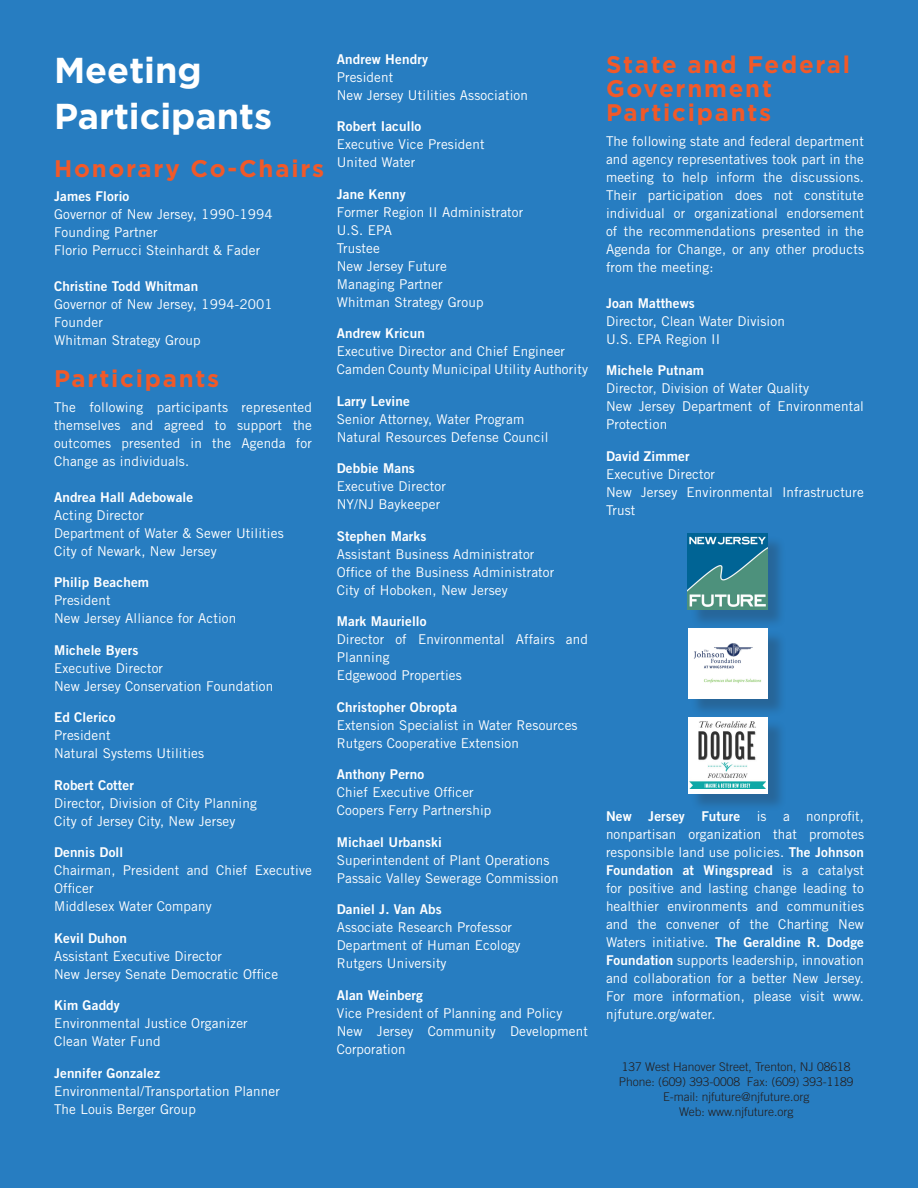
<style>
.page{position:relative;width:918px;height:1188px;background:#277dc1}
.page>*{position:absolute;margin:0;border:0;box-sizing:border-box;transform-origin:0 0}
.BoldHeadline2{font:700 36px "Gotham";color:#fff}
.Subhead2{font:700 24px/24px "Gotham";letter-spacing:.075em;color:#f15929}
.t1{font:13.5px/18px "Trade Gothic LT Std";letter-spacing:.01em;color:#fff}
.t2{font:13.5px "Trade Gothic LT Std Bd 2";letter-spacing:.01em;color:#fff}
.t3{font:300 12px "Trade Gothic LT Std";color:#231f20}
.s1{font-family:"Trade Gothic LT Std Bd 2"}
</style>
<div class="page">
<div style="left:690px;top:535px;width:96px;height:93px;background:#231f20;opacity:.24"></div>
<img style="left:688px;top:533px;width:80px;height:77px">
<div style="left:690px;top:719px;width:97px;height:93px;background:#231f20;opacity:.24"></div>
<div style="left:688px;top:717px;width:80px;height:76px;background:#fff"></div>
<img style="left:690px;top:721px;width:76px;height:68px">
<div style="left:690px;top:630px;width:97px;height:87px;background:#231f20;opacity:.25"></div>
<div style="left:688px;top:628px;width:80px;height:70px;background:#fff"></div>
<img style="left:694px;top:643px;width:67px;height:41px">
<p class="BoldHeadline2" style="left:54px;top:46px;width:149px">Meeting</p>
<p class="BoldHeadline2" style="left:54px;top:92px;width:220px">Participants</p>
<p class="Subhead2" style="left:54px;top:157px;width:272px">Honorary Co-Chairs</p>
<p class="t2" style="left:54px;top:188px;width:77px">James Florio</p>
<p class="t1" style="left:54px;top:205px;width:220px">Governor of New Jersey, 1990-1994</p>
<p class="t1" style="left:54px;top:223px;width:105px">Founding Partner</p>
<p class="t1" style="left:54px;top:241px;width:208px">Florio Perrucci Steinhardt &amp; Fader</p>
<p class="t2" style="left:54px;top:278px;width:146px">Christine Todd Whitman</p>
<p class="t1" style="left:54px;top:295px;width:220px">Governor of New Jersey, 1994-2001</p>
<p class="t1" style="left:54px;top:313px;width:50px">Founder</p>
<p class="t1" style="left:54px;top:331px;width:148px">Whitman Strategy Group</p>
<p class="Subhead2" style="left:54px;top:366px;width:167px">Participants</p>
<p class="t1" style="left:54px;top:398px;width:260px;text-align:justify">The following participants represented themselves and agreed to support the outcomes presented in the Agenda for Change as individuals.</p>
<p class="t2" style="left:54px;top:488px;width:141px">Andrea Hall Adebowale</p>
<p class="t1" style="left:54px;top:506px;width:92px">Acting Director</p>
<p class="t1" style="left:54px;top:524px;width:231px">Department of Water &amp; Sewer Utilities</p>
<p class="t1" style="left:54px;top:542px;width:164px">City of Newark, New Jersey</p>
<p class="t2" style="left:54px;top:574px;width:97px">Philip Beachem</p>
<p class="t1" style="left:54px;top:591px;width:58px">President</p>
<p class="t1" style="left:54px;top:609px;width:184px">New Jersey Alliance for Action</p>
<p class="t2" style="left:54px;top:641px;width:86px">Michele Byers</p>
<p class="t1" style="left:54px;top:659px;width:111px">Executive Director</p>
<p class="t1" style="left:54px;top:677px;width:221px">New Jersey Conservation Foundation</p>
<p class="t2" style="left:54px;top:709px;width:63px">Ed Clerico</p>
<p class="t1" style="left:54px;top:726px;width:58px">President</p>
<p class="t1" style="left:54px;top:744px;width:152px">Natural Systems Utilities</p>
<p class="t2" style="left:54px;top:776px;width:81px">Robert Cotter</p>
<p class="t1" style="left:54px;top:794px;width:204px">Director, Division of City Planning</p>
<p class="t1" style="left:54px;top:812px;width:183px">City of Jersey City, New Jersey</p>
<p class="t2" style="left:54px;top:844px;width:71px">Dennis Doll</p>
<p class="t1" style="left:54px;top:861px;width:259px">Chairman, President and Chief Executive<br>Officer</p>
<p class="t1" style="left:54px;top:897px;width:159px">Middlesex Water Company</p>
<p class="t2" style="left:54px;top:929px;width:74px">Kevil Duhon</p>
<p class="t1" style="left:54px;top:947px;width:169px">Assistant Executive Director</p>
<p class="t1" style="left:54px;top:965px;width:226px">New Jersey Senate Democratic Office</p>
<p class="t2" style="left:54px;top:997px;width:67px">Kim Gaddy</p>
<p class="t1" style="left:54px;top:1014px;width:195px">Environmental Justice Organizer</p>
<p class="t1" style="left:54px;top:1032px;width:108px">Clean Water Fund</p>
<p class="t2" style="left:54px;top:1064px;width:108px">Jennifer Gonzalez</p>
<p class="t1" style="left:54px;top:1082px;width:227px">Environmental/Transportation Planner</p>
<p class="t1" style="left:54px;top:1100px;width:143px">The Louis Berger Group</p>
<p class="t2" style="left:337px;top:51px;width:93px">Andrew Hendry</p>
<p class="t1" style="left:337px;top:68px;width:58px">President</p>
<p class="t1" style="left:337px;top:86px;width:193px">New Jersey Utilities Association</p>
<p class="t2" style="left:337px;top:118px;width:86px">Robert Iacullo</p>
<p class="t1" style="left:337px;top:135px;width:149px">Executive Vice President</p>
<p class="t1" style="left:337px;top:153px;width:80px">United Water</p>
<p class="t2" style="left:337px;top:186px;width:71px">Jane Kenny</p>
<p class="t1" style="left:337px;top:203px;width:188px">Former Region II Administrator</p>
<p class="t1" style="left:337px;top:221px;width:57px">U.S. EPA</p>
<p class="t1" style="left:337px;top:239px;width:45px">Trustee</p>
<p class="t1" style="left:337px;top:257px;width:112px">New Jersey Future</p>
<p class="t1" style="left:337px;top:275px;width:107px">Managing Partner</p>
<p class="t1" style="left:337px;top:293px;width:148px">Whitman Strategy Group</p>
<p class="t2" style="left:337px;top:325px;width:90px">Andrew Kricun</p>
<p class="t1" style="left:337px;top:342px;width:230px">Executive Director and Chief Engineer</p>
<p class="t1" style="left:337px;top:360px;width:253px">Camden County Municipal Utility Authority</p>
<p class="t2" style="left:337px;top:393px;width:75px">Larry Levine</p>
<p class="t1" style="left:337px;top:410px;width:189px">Senior Attorney, Water Program</p>
<p class="t1" style="left:337px;top:428px;width:213px">Natural Resources Defense Council</p>
<p class="t2" style="left:337px;top:460px;width:80px">Debbie Mans</p>
<p class="t1" style="left:337px;top:477px;width:111px">Executive Director</p>
<p class="t1" style="left:337px;top:495px;width:105px">NY/NJ Baykeeper</p>
<p class="t2" style="left:337px;top:528px;width:91px">Stephen Marks</p>
<p class="t1" style="left:337px;top:545px;width:199px">Assistant Business Administrator</p>
<p class="t1" style="left:337px;top:563px;width:219px">Office of the Business Administrator</p>
<p class="t1" style="left:337px;top:581px;width:173px">City of Hoboken, New Jersey</p>
<p class="t2" style="left:337px;top:613px;width:91px">Mark Mauriello</p>
<p class="t1" style="left:337px;top:630px;width:253px">Director of Environmental Affairs and<br>Planning</p>
<p class="t1" style="left:337px;top:666px;width:127px">Edgewood Properties</p>
<p class="t2" style="left:337px;top:699px;width:122px">Christopher Obropta</p>
<p class="t1" style="left:337px;top:716px;width:242px">Extension Specialist in Water Resources</p>
<p class="t1" style="left:337px;top:734px;width:184px">Rutgers Cooperative Extension</p>
<p class="t2" style="left:337px;top:766px;width:89px">Anthony Perno</p>
<p class="t1" style="left:337px;top:783px;width:139px">Chief Executive Officer</p>
<p class="t1" style="left:337px;top:801px;width:156px">Coopers Ferry Partnership</p>
<p class="t2" style="left:337px;top:834px;width:107px">Michael Urbanski</p>
<p class="t1" style="left:337px;top:851px;width:214px">Superintendent of Plant Operations</p>
<p class="t1" style="left:337px;top:869px;width:223px">Passaic Valley Sewerage Commission</p>
<p class="t2" style="left:337px;top:901px;width:107px">Daniel J. Van Abs</p>
<p class="t1" style="left:337px;top:918px;width:177px">Associate Research Professor</p>
<p class="t1" style="left:337px;top:936px;width:185px">Department of Human Ecology</p>
<p class="t1" style="left:337px;top:954px;width:111px">Rutgers University</p>
<p class="t2" style="left:337px;top:987px;width:88px">Alan Weinberg</p>
<p class="t1" style="left:337px;top:1004px;width:227px">Vice President of Planning and Policy</p>
<p class="t1" style="left:337px;top:1022px;width:253px">New Jersey Community Development<br>Corporation</p>
<p class="Subhead2" style="left:606px;top:53px;width:246px">State and Federal<br>Government<br>Participants</p>
<p class="t1" style="left:606px;top:132px;width:260px;text-align:justify">The following state and federal department and agency representatives took part in the meeting to help inform the discussions.<br>Their participation does not constitute individual or organizational endorsement of the recommendations presented in the Agenda for Change, or any other products from the meeting:</p>
<p class="t2" style="left:606px;top:295px;width:90px">Joan Matthews</p>
<p class="t1" style="left:606px;top:312px;width:180px">Director, Clean Water Division</p>
<p class="t1" style="left:606px;top:330px;width:116px">U.S. EPA Region II</p>
<p class="t2" style="left:606px;top:362px;width:100px">Michele Putnam</p>
<p class="t1" style="left:606px;top:379px;width:205px">Director, Division of Water Quality</p>
<p class="t1" style="left:606px;top:397px;width:259px">New Jersey Department of Environmental<br>Protection</p>
<p class="t2" style="left:606px;top:448px;width:85px">David Zimmer</p>
<p class="t1" style="left:606px;top:465px;width:111px">Executive Director</p>
<p class="t1" style="left:606px;top:483px;width:259px">New Jersey Environmental Infrastructure<br>Trust</p>
<p class="t1" style="left:606px;top:807px;width:260px;text-align:justify"><span class="s1">New Jersey Future</span> is a nonprofit, nonpartisan organization that promotes responsible land use policies. <span class="s1">The Johnson Foundation at Wingspread</span> is a catalyst for positive and lasting change leading to healthier environments and communities and the convener of the Charting New Waters initiative. <span class="s1">The Geraldine R. Dodge Foundation</span> supports leadership, innovation and collaboration for a better New Jersey.<br>For more information, please visit www. njfuture.org/water.</p>
<p class="t3" style="left:622px;top:1060px;width:230px">137 West Hanover Street, Trenton, NJ 08618</p>
<p class="t3" style="left:619px;top:1075px;width:236px">Phone: (609) 393-0008 Fax: (609) 393-1189</p>
<p class="t3" style="left:663px;top:1090px;width:148px">E-mail: njfuture@njfuture.org</p>
<p class="t3" style="left:679px;top:1105px;width:116px">Web: www.njfuture.org</p>
</div>
